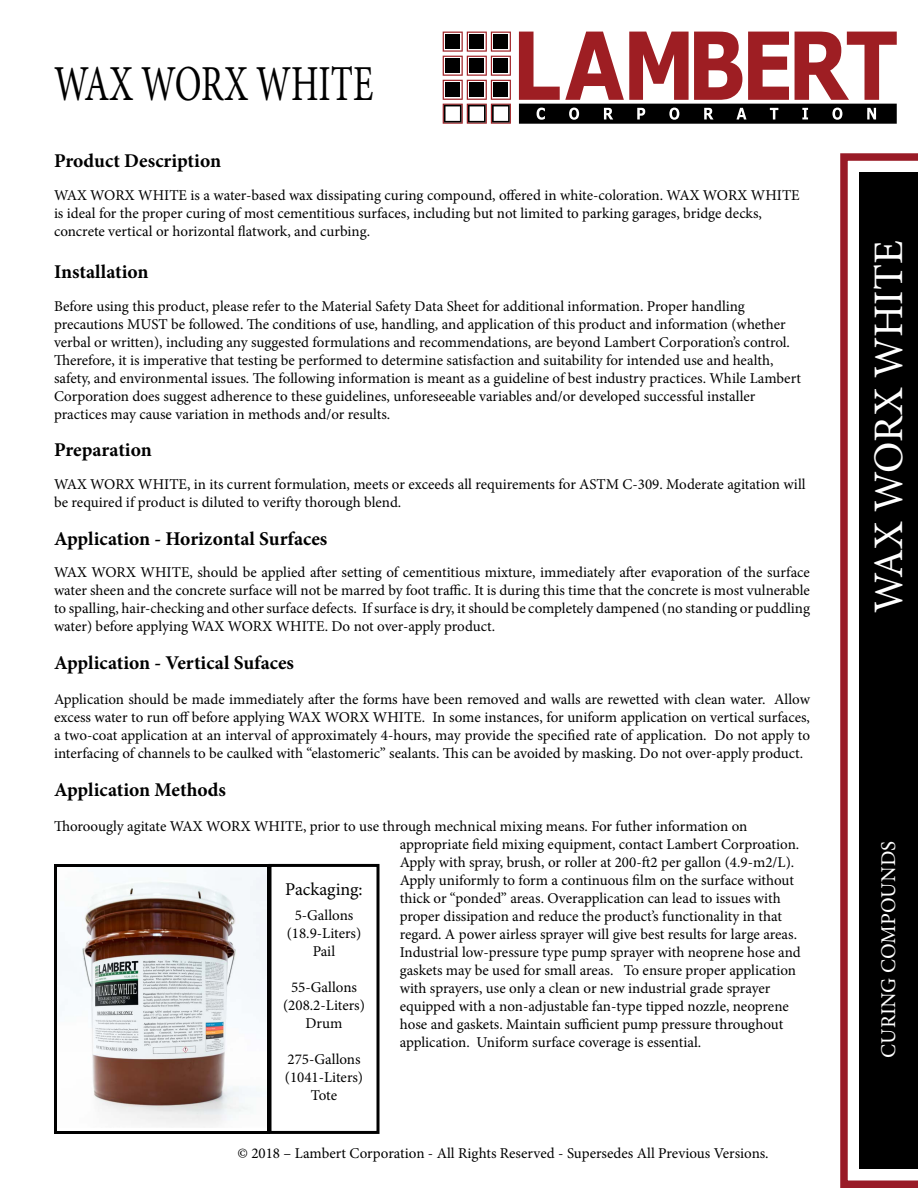
<style>
.page{position:relative;width:918px;height:1188px;background:#fff}
.page>*{position:absolute;margin:0;border:0;box-sizing:border-box;transform-origin:0 0}
.t1{font:50.4px "Minion Pro";color:#000;scale:.71 1}
.t2{font:42px "Minion Pro";color:#fff}
.t3{font:21px "Minion Pro";color:#fff}
.t4{font:700 19.5px "Minion Pro";color:#000}
.t5{font:18px "Minion Pro";letter-spacing:-.005em;color:#000}
.t6{font:15px/18px "Minion Pro";color:#000}
</style>
<div class="page">
<svg style="left:519px;top:32px;width:378px;height:92px"></svg>
<svg style="left:443px;top:32px;width:68px;height:92px"></svg>
<div style="left:470px;top:83px;width:14px;height:14px;background:#000"></div>
<div style="left:494px;top:83px;width:14px;height:14px;background:#000"></div>
<div style="left:446px;top:83px;width:14px;height:14px;background:#000"></div>
<div style="left:470px;top:58px;width:14px;height:15px;background:#000"></div>
<div style="left:494px;top:58px;width:14px;height:15px;background:#000"></div>
<div style="left:446px;top:58px;width:14px;height:15px;background:#000"></div>
<div style="left:470px;top:34px;width:14px;height:15px;background:#000"></div>
<div style="left:494px;top:34px;width:14px;height:15px;background:#000"></div>
<div style="left:446px;top:34px;width:14px;height:15px;background:#000"></div>
<svg style="left:840px;top:153px;width:78px;height:1035px"></svg>
<div style="left:859px;top:173px;width:59px;height:996px;background:#000"></div>
<div style="left:268px;top:864px;width:112px;height:270px;border:3px solid #000"></div>
<img style="left:58px;top:868px;width:208px;height:260px">
<div style="left:54px;top:864px;width:216px;height:270px;border:3px solid #000"></div>
<h1 class="t1" style="left:54px;top:50px;width:452px">WAX WORX WHITE</h1>
<h3 class="t4" style="left:54px;top:147px;width:169px">Product Description</h3>
<p class="t6" style="left:54px;top:186px;width:747px">WAX WORX WHITE is a water-based wax dissipating curing compound, offered in white-coloration. WAX WORX WHITE is ideal for the proper curing of most cementitious surfaces, including but not limited to parking garages, bridge decks, concrete vertical or horizontal flatwork, and curbing.</p>
<h3 class="t4" style="left:54px;top:258px;width:96px">Installation</h3>
<p class="t6" style="left:54px;top:297px;width:748px">Before using this product, please refer to the Material Safety Data Sheet for additional information. Proper handling precautions MUST be followed. The conditions of use, handling, and application of this product and information (whether verbal or written), including any suggested formulations and recommendations, are beyond Lambert Corporation’s control.<br>Therefore, it is imperative that testing be performed to determine satisfaction and suitability for intended use and health, safety, and environmental issues. The following information is meant as a guideline of best industry practices. While Lambert Corporation does suggest adherence to these guidelines, unforeseeable variables and/or developed successful installer practices may cause variation in methods and/or results.</p>
<h3 class="t4" style="left:54px;top:436px;width:99px">Preparation</h3>
<p class="t6" style="left:54px;top:475px;width:753px">WAX WORX WHITE, in its current formulation, meets or exceeds all requirements for ASTM C-309. Moderate agitation will be required if product is diluted to verifty thorough blend.</p>
<h3 class="t4" style="left:54px;top:525px;width:275px">Application - Horizontal Surfaces</h3>
<p class="t6" style="left:54px;top:563px;width:758px;text-align:justify">WAX WORX WHITE, should be applied after setting of cementitious mixture, immediately after evaporation of the surface water sheen and the concrete surface will not be marred by foot traffic. It is during this time that the concrete is most vulnerable to spalling, hair-checking and other surface defects. If surface is dry, it should be completely dampened (no standing or puddling water) before applying WAX WORX WHITE. Do not over-apply product.</p>
<h3 class="t4" style="left:54px;top:649px;width:242px">Application - Vertical Sufaces</h3>
<p class="t6" style="left:54px;top:690px;width:758px;text-align:justify">Application should be made immediately after the forms have been removed and walls are rewetted with clean water. Allow excess water to run off before applying WAX WORX WHITE. In some instances, for uniform application on vertical surfaces, a two-coat application at an interval of approximately 4-hours, may provide the specified rate of application. Do not apply to interfacing of channels to be caulked with “elastomeric” sealants. This can be avoided by masking. Do not over-apply product.</p>
<h3 class="t4" style="left:54px;top:776px;width:173px">Application Methods</h3>
<p class="t6" style="left:400px;top:817px;width:403px;text-indent:-346px">Thoroougly agitate WAX WORX WHITE, prior to use through mechnical mixing means. For futher information on appropriate field mixing equipment, contact Lambert Corproation.<br>Apply with spray, brush, or roller at 200-ft2 per gallon (4.9-m2/L).<br>Apply uniformly to form a continuous film on the surface without thick or “ponded” areas. Overapplication can lead to issues with proper dissipation and reduce the product’s functionality in that regard. A power airless sprayer will give best results for large areas.<br>Industrial low-pressure type pump sprayer with neoprene hose and gaskets may be used for small areas. To ensure proper application with sprayers, use only a clean or new industrial grade sprayer equipped with a non-adjustable fan-type tipped nozzle, neoprene hose and gaskets. Maintain sufficient pump pressure throughout application. Uniform surface coverage is essential.</p>
<p class="t5" style="left:285px;top:877px;width:79px">Packaging:</p>
<p class="t6" style="left:287px;top:906px;width:76px;text-align:center">5-Gallons (18.9-Liters)<br>Pail</p>
<p class="t6" style="left:283px;top:978px;width:83px;text-align:center">55-Gallons (208.2-Liters)<br>Drum</p>
<p class="t6" style="left:285px;top:1050px;width:80px;text-align:center">275-Gallons (1041-Liters)<br>Tote</p>
<p class="t6" style="left:237px;top:1144px;width:533px">© 2018 – Lambert Corporation - All Rights Reserved - Supersedes All Previous Versions.</p>
<h2 class="t2" style="left:861px;top:613px;width:374px;rotate:-90deg">WAX WORX WHITE</h2>
<h3 class="t3" style="left:874px;top:1058px;width:218px;rotate:-90deg">CURING COMPOUNDS</h3>
</div>
